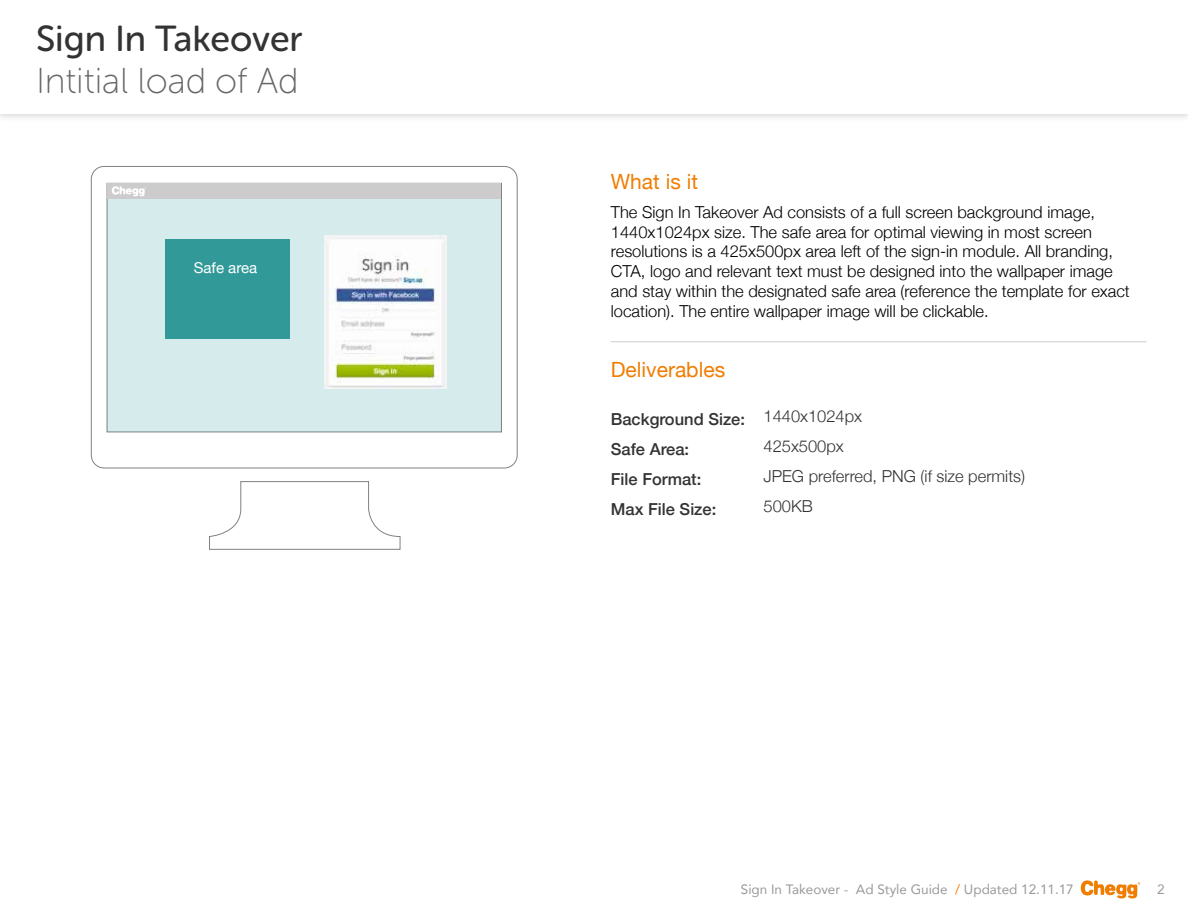
<style>
.page{position:relative;width:1188px;height:918px;background:#fff}
.page>*{position:absolute;margin:0;border:0;box-sizing:border-box;transform-origin:0 0}
.t1{font:36px "Museo Sans Rounded 100";color:#666}
.t2{font:36px "Museo Sans Rounded 500";letter-spacing:-.005em;color:#333}
.t3{font:21px "Helvetica Neue";color:#f07d00}
.t4{font:300 16.5px/19.8px "Helvetica Neue";color:#000}
.t5{font:300 16.5px/30px "Helvetica Neue";color:#333}
.t6{font:500 16.5px/30px "Helvetica Neue";color:#333}
.t7{font:15px "Helvetica Neue";color:#fff}
.t8{font:13.5px "Avenir";color:#999}
.s1{color:#ff7a00}
</style>
<div class="page">
<svg style="left:1080px;top:880px;width:60px;height:19px"></svg>
<div style="left:0;top:0;width:1188px;height:122px;background:#ccc;opacity:.75"></div>
<div style="left:0;top:0;width:1188px;height:114px;background:#fff"></div>
<hr style="left:611px;top:341px;width:535px;height:1px;background:#ccc">
<div style="left:91px;top:166px;width:426px;height:302px;border:1px solid #000;border-radius:13px"></div>
<svg style="left:209px;top:481px;width:192px;height:69px"></svg>
<div style="left:107px;top:184px;width:394px;height:15px;background:#ccc"></div>
<div style="left:107px;top:199px;width:394px;height:233px;background:#d6ebeb"></div>
<svg style="left:112px;top:186px;width:34px;height:10px"></svg>
<div style="left:165px;top:239px;width:125px;height:100px;background:#329999"></div>
<img style="left:324px;top:236px;width:123px;height:152px">
<h1 class="t2" style="left:36px;top:19px;width:268px">Sign In Takeover</h1>
<h1 class="t1" style="left:36px;top:61px;width:264px">Intitial load of Ad</h1>
<p class="t7" style="left:194px;top:257px;width:65px">Safe area</p>
<p class="t3" style="left:611px;top:166px;width:89px">What is it</p>
<p class="t4" style="left:611px;top:201px;width:521px">The Sign In Takeover Ad consists of a full screen background image, 1440x1024px size. The safe area for optimal viewing in most screen resolutions is a 425x500px area left of the sign-in module. All branding, CTA, logo and relevant text must be designed into the wallpaper image and stay within the designated safe area (reference the template for exact location). The entire wallpaper image will be clickable.</p>
<p class="t3" style="left:611px;top:354px;width:116px">Deliverables</p>
<p class="t6" style="left:611px;top:402px;width:136px">Background Size:<br>Safe Area:<br>File Format:<br>Max File Size:</p>
<p class="t5" style="left:764px;top:400px;width:263px">1440x1024px<br>425x500px<br>JPEG preferred, PNG (if size permits)<br>500KB</p>
<p class="t8" style="left:741px;top:878px;width:334px">Sign In Takeover - Ad Style Guide <span class="s1">/</span> Updated 12.11.17</p>
<p class="t8" style="left:1157px;top:878px;width:9px">2</p>
</div>
